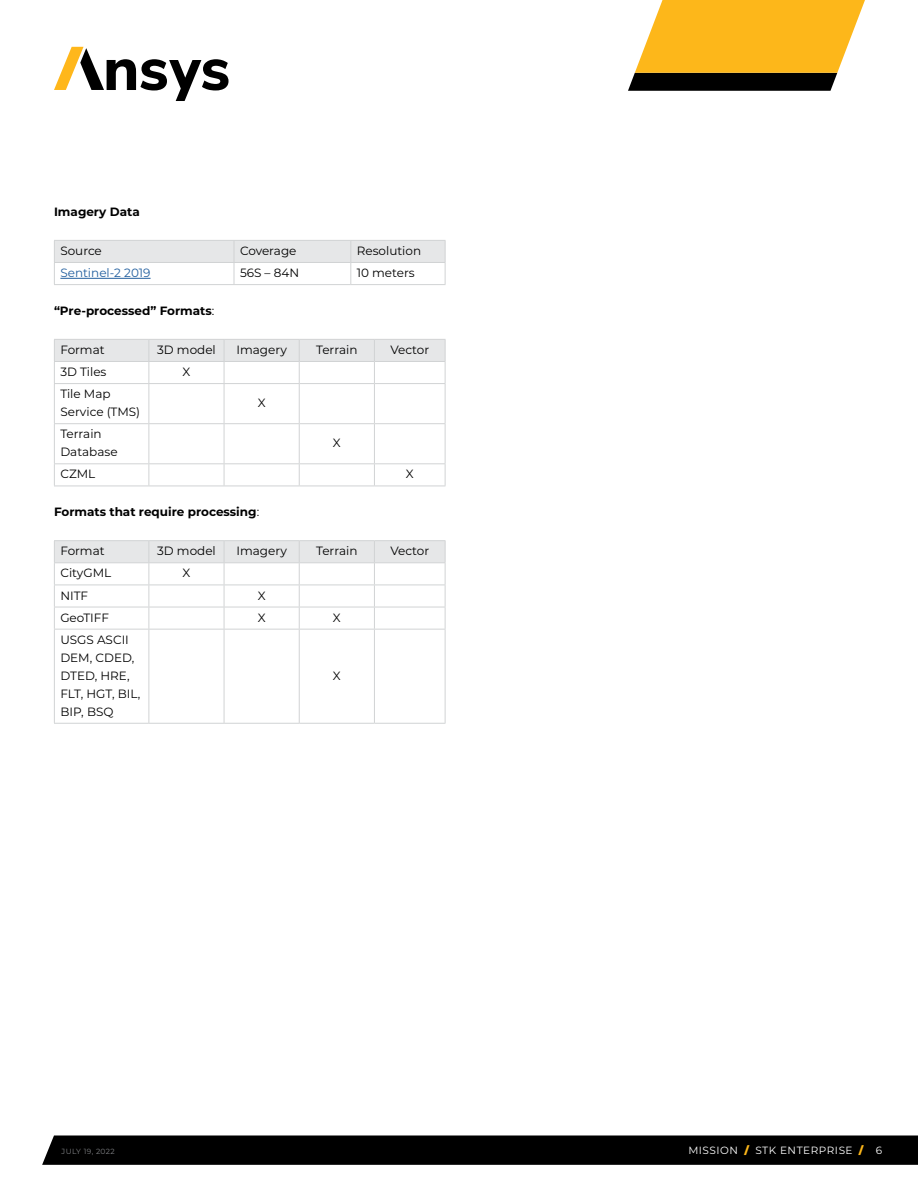
<style>
.page{position:relative;width:918px;height:1188px;background:#fff}
.page>*{position:absolute;margin:0;border:0;box-sizing:border-box;transform-origin:0 0}
.Normal_1st{font:12px/18px "Montserrat";color:#000}
.t1{font:700 12px "Montserrat";color:#000}
.Normal_1st-2{font:12px "Montserrat";color:#215e9e}
.t2{font:10.5px "Montserrat";letter-spacing:.05em;color:#fff}
.t3{font:7.5px "Montserrat";letter-spacing:.05em;color:#808285}
.s1{font-weight:400}
.s2{font-weight:900;color:#fdb71a}
</style>
<div class="page">
<svg style="left:42px;top:1135px;width:876px;height:30px;background:#080808"></svg>
<svg style="left:54px;top:47px;width:175px;height:54px"></svg>
<svg style="left:628px;top:0;width:237px;height:91px;background:#d2a337"></svg>
<hr style="left:54px;top:284px;width:180px;height:1px;background:#d1d3d4">
<hr style="left:234px;top:284px;width:117px;height:1px;background:#d1d3d4">
<hr style="left:351px;top:284px;width:95px;height:1px;background:#d1d3d4">
<svg style="left:54px;top:240px;width:392px;height:44px"></svg>
<hr style="left:351px;top:262px;width:95px;height:1px;background:#d1d3d4">
<hr style="left:60px;top:278px;width:91px;height:1px;background:#215e9e">
<hr style="left:54px;top:383px;width:95px;height:1px;background:#d1d3d4">
<hr style="left:54px;top:384px;width:1px;height:39px;background:#d1d3d4">
<hr style="left:54px;top:423px;width:95px;height:1px;background:#d1d3d4">
<hr style="left:54px;top:424px;width:1px;height:39px;background:#d1d3d4">
<hr style="left:54px;top:463px;width:95px;height:1px;background:#d1d3d4">
<svg style="left:54px;top:464px;width:1px;height:22px"></svg>
<hr style="left:54px;top:486px;width:95px;height:1px;background:#d1d3d4">
<hr style="left:149px;top:383px;width:75px;height:1px;background:#d1d3d4">
<hr style="left:148px;top:384px;width:1px;height:39px;background:#d1d3d4">
<hr style="left:224px;top:383px;width:75px;height:1px;background:#d1d3d4">
<hr style="left:224px;top:384px;width:1px;height:39px;background:#d1d3d4">
<hr style="left:299px;top:383px;width:75px;height:1px;background:#d1d3d4">
<hr style="left:299px;top:384px;width:1px;height:39px;background:#d1d3d4">
<hr style="left:149px;top:423px;width:75px;height:1px;background:#d1d3d4">
<hr style="left:148px;top:424px;width:1px;height:39px;background:#d1d3d4">
<hr style="left:224px;top:423px;width:75px;height:1px;background:#d1d3d4">
<hr style="left:224px;top:424px;width:1px;height:39px;background:#d1d3d4">
<hr style="left:299px;top:423px;width:75px;height:1px;background:#d1d3d4">
<hr style="left:299px;top:424px;width:1px;height:39px;background:#d1d3d4">
<hr style="left:149px;top:463px;width:75px;height:1px;background:#d1d3d4">
<svg style="left:148px;top:464px;width:1px;height:22px"></svg>
<hr style="left:224px;top:463px;width:75px;height:1px;background:#d1d3d4">
<svg style="left:224px;top:464px;width:1px;height:22px"></svg>
<hr style="left:299px;top:463px;width:75px;height:1px;background:#d1d3d4">
<svg style="left:299px;top:464px;width:1px;height:22px"></svg>
<hr style="left:149px;top:486px;width:75px;height:1px;background:#d1d3d4">
<hr style="left:224px;top:486px;width:75px;height:1px;background:#d1d3d4">
<hr style="left:299px;top:486px;width:75px;height:1px;background:#d1d3d4">
<hr style="left:374px;top:383px;width:72px;height:1px;background:#d1d3d4">
<hr style="left:374px;top:384px;width:1px;height:39px;background:#d1d3d4">
<hr style="left:445px;top:384px;width:1px;height:39px;background:#d1d3d4">
<hr style="left:374px;top:423px;width:72px;height:1px;background:#d1d3d4">
<hr style="left:374px;top:424px;width:1px;height:39px;background:#d1d3d4">
<hr style="left:445px;top:424px;width:1px;height:39px;background:#d1d3d4">
<hr style="left:374px;top:463px;width:72px;height:1px;background:#d1d3d4">
<svg style="left:374px;top:464px;width:1px;height:22px"></svg>
<svg style="left:445px;top:464px;width:1px;height:22px"></svg>
<hr style="left:374px;top:486px;width:72px;height:1px;background:#d1d3d4">
<svg style="left:54px;top:339px;width:392px;height:44px"></svg>
<hr style="left:374px;top:361px;width:72px;height:1px;background:#d1d3d4">
<hr style="left:54px;top:629px;width:95px;height:1px;background:#d1d3d4">
<hr style="left:54px;top:630px;width:1px;height:93px;background:#d1d3d4">
<hr style="left:54px;top:723px;width:95px;height:1px;background:#d1d3d4">
<hr style="left:149px;top:629px;width:75px;height:1px;background:#d1d3d4">
<hr style="left:148px;top:630px;width:1px;height:93px;background:#d1d3d4">
<hr style="left:224px;top:629px;width:75px;height:1px;background:#d1d3d4">
<hr style="left:224px;top:630px;width:1px;height:93px;background:#d1d3d4">
<hr style="left:299px;top:629px;width:75px;height:1px;background:#d1d3d4">
<hr style="left:299px;top:630px;width:1px;height:93px;background:#d1d3d4">
<hr style="left:149px;top:723px;width:75px;height:1px;background:#d1d3d4">
<hr style="left:224px;top:723px;width:75px;height:1px;background:#d1d3d4">
<hr style="left:299px;top:723px;width:75px;height:1px;background:#d1d3d4">
<hr style="left:374px;top:629px;width:72px;height:1px;background:#d1d3d4">
<hr style="left:374px;top:630px;width:1px;height:93px;background:#d1d3d4">
<hr style="left:445px;top:630px;width:1px;height:93px;background:#d1d3d4">
<hr style="left:374px;top:723px;width:72px;height:1px;background:#d1d3d4">
<hr style="left:54px;top:540px;width:95px;height:1px;background:#d1d3d4">
<hr style="left:149px;top:540px;width:75px;height:1px;background:#d1d3d4">
<hr style="left:224px;top:540px;width:75px;height:1px;background:#d1d3d4">
<hr style="left:299px;top:540px;width:75px;height:1px;background:#d1d3d4">
<hr style="left:374px;top:540px;width:72px;height:1px;background:#d1d3d4">
<svg style="left:54px;top:541px;width:392px;height:88px"></svg>
<hr style="left:374px;top:562px;width:72px;height:1px;background:#d1d3d4">
<p class="t1" style="left:54px;top:203px;width:87px">Imagery Data</p>
<p class="Normal_1st" style="left:60px;top:241px;width:43px">Source</p>
<p class="Normal_1st" style="left:240px;top:241px;width:58px">Coverage</p>
<p class="Normal_1st" style="left:357px;top:241px;width:66px">Resolution</p>
<p class="Normal_1st-2" style="left:60px;top:265px;width:92px">Sentinel-2 2019</p>
<p class="Normal_1st" style="left:240px;top:263px;width:61px">56S – 84N</p>
<p class="Normal_1st" style="left:357px;top:263px;width:59px">10 meters</p>
<p class="t1" style="left:54px;top:302px;width:162px">“Pre-processed” Formats<span class="s1">:</span></p>
<p class="Normal_1st" style="left:60px;top:340px;width:46px">Format</p>
<p class="Normal_1st" style="left:157px;top:340px;width:60px">3D model</p>
<p class="Normal_1st" style="left:236px;top:340px;width:52px">Imagery</p>
<p class="Normal_1st" style="left:316px;top:340px;width:43px">Terrain</p>
<p class="Normal_1st" style="left:390px;top:340px;width:40px">Vector</p>
<p class="Normal_1st" style="left:60px;top:362px;width:48px">3D Tiles</p>
<p class="Normal_1st" style="left:183px;top:362px;width:9px">X</p>
<p class="Normal_1st" style="left:60px;top:385px;width:81px">Tile Map<br>Service (TMS)</p>
<p class="Normal_1st" style="left:258px;top:394px;width:9px">X</p>
<p class="Normal_1st" style="left:60px;top:425px;width:59px">Terrain<br>Database</p>
<p class="Normal_1st" style="left:333px;top:434px;width:9px">X</p>
<p class="Normal_1st" style="left:60px;top:465px;width:35px">CZML</p>
<p class="Normal_1st" style="left:406px;top:465px;width:9px">X</p>
<p class="t1" style="left:54px;top:503px;width:207px">Formats that require processing<span class="s1">:</span></p>
<p class="Normal_1st" style="left:60px;top:542px;width:46px">Format</p>
<p class="Normal_1st" style="left:157px;top:542px;width:60px">3D model</p>
<p class="Normal_1st" style="left:236px;top:542px;width:52px">Imagery</p>
<p class="Normal_1st" style="left:316px;top:542px;width:43px">Terrain</p>
<p class="Normal_1st" style="left:390px;top:542px;width:40px">Vector</p>
<p class="Normal_1st" style="left:60px;top:564px;width:51px">CityGML</p>
<p class="Normal_1st" style="left:183px;top:564px;width:9px">X</p>
<p class="Normal_1st" style="left:60px;top:586px;width:29px">NITF</p>
<p class="Normal_1st" style="left:258px;top:586px;width:9px">X</p>
<p class="Normal_1st" style="left:60px;top:608px;width:50px">GeoTIFF</p>
<p class="Normal_1st" style="left:258px;top:608px;width:9px">X</p>
<p class="Normal_1st" style="left:333px;top:608px;width:9px">X</p>
<p class="Normal_1st" style="left:60px;top:630px;width:81px">USGS ASCII<br>DEM, CDED,<br>DTED, HRE,<br>FLT, HGT, BIL,<br>BIP, BSQ</p>
<p class="Normal_1st" style="left:333px;top:666px;width:9px">X</p>
<p class="t3" style="left:62px;top:1146px;width:55px">July 19, 2022</p>
<p class="t2" style="left:688px;top:1143px;width:195px">MISSION <span class="s2">/</span> STK ENTERPRISE <span class="s2">/</span> 6</p>
</div>
